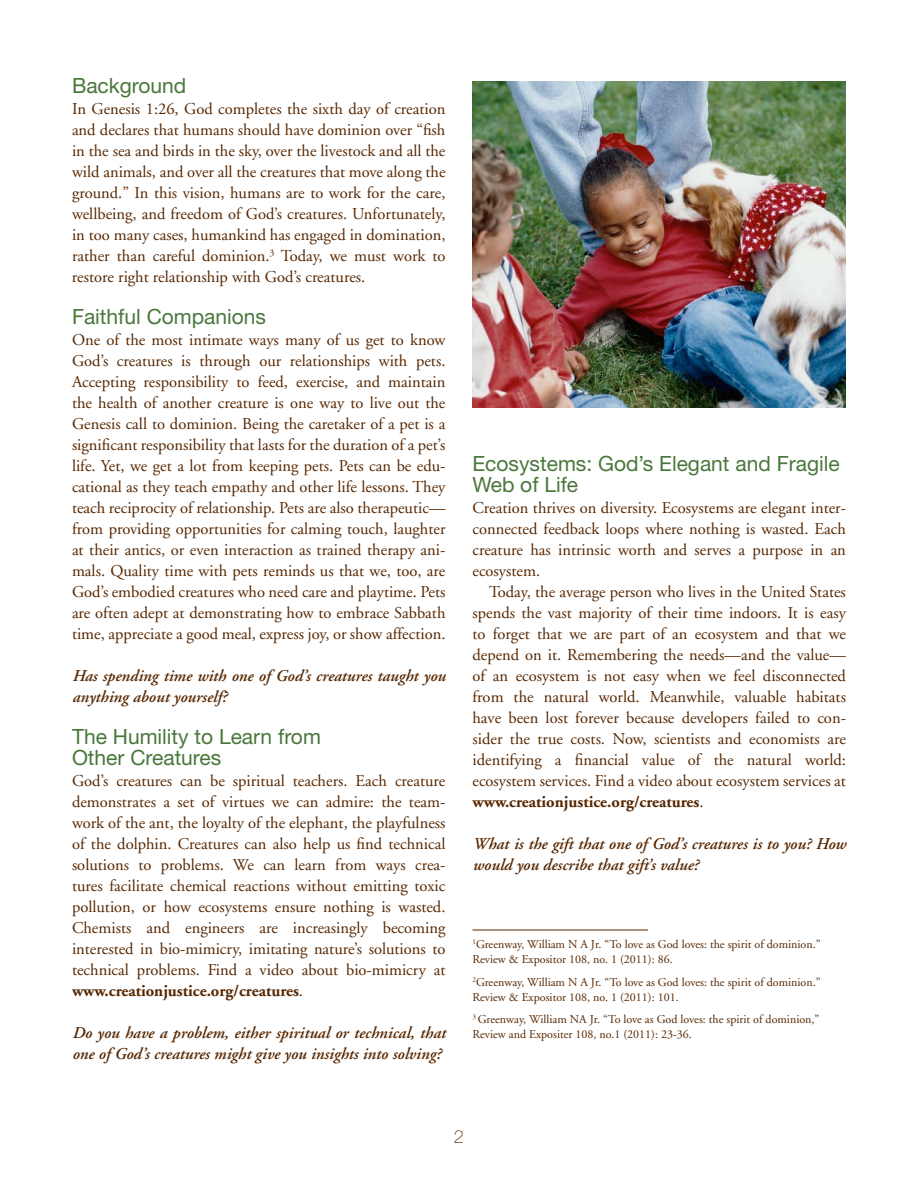
<style>
.page{position:relative;width:918px;height:1188px;background:#fff}
.page>*{position:absolute;margin:0;border:0;box-sizing:border-box;transform-origin:0 0}
.t1{font:21px/21px "Helvetica Neue";color:#49773b}
.t2{font:100 18px "Helvetica Neue";color:#572700}
.t3{font:16.5px/21px "Adobe Garamond";color:#572700;text-align:justify}
.t4{font:italic 600 16.5px/21px "Adobe Garamond";color:#572700}
.t5{font:12px/15px "Adobe Garamond";color:#572700}
.s1{font-weight:700}
</style>
<div class="page">
<hr style="left:472px;top:930px;width:176px;height:1px;background:#572700">
<img style="left:472px;top:81px;width:374px;height:327px">
<p class="t1" style="left:72px;top:75px;width:116px">Background</p>
<p class="t3" style="left:72px;top:99px;width:375px">In Genesis 1:26, God completes the sixth day of creation and declares that humans should have dominion over “fish in the sea and birds in the sky, over the livestock and all the wild animals, and over all the creatures that move along the ground.” In this vision, humans are to work for the care, wellbeing, and freedom of God’s creatures. Unfortunately, in too many cases, humankind has engaged in domination, rather than careful dominion.<sup>3</sup> Today, we must work to restore right relationship with God’s creatures.</p>
<p class="t1" style="left:72px;top:306px;width:196px">Faithful Companions</p>
<p class="t3" style="left:72px;top:330px;width:375px">One of the most intimate ways many of us get to know God’s creatures is through our relationships with pets.<br>Accepting responsibility to feed, exercise, and maintain the health of another creature is one way to live out the Genesis call to dominion. Being the caretaker of a pet is a significant responsibility that lasts for the duration of a pet’s life. Yet, we get a lot from keeping pets. Pets can be edu&shy;cational as they teach empathy and other life lessons. They teach reciprocity of relationship. Pets are also therapeutic— from providing opportunities for calming touch, laughter at their antics, or even interaction as trained therapy ani&shy;mals. Quality time with pets reminds us that we, too, are God’s embodied creatures who need care and playtime. Pets are often adept at demonstrating how to embrace Sabbath time, appreciate a good meal, express joy, or show affection.</p>
<p class="t4" style="left:72px;top:666px;width:375px">Has spending time with one of God’s creatures taught you anything about yourself?</p>
<p class="t1" style="left:72px;top:726px;width:250px">The Humility to Learn from<br>Other Creatures</p>
<p class="t3" style="left:72px;top:771px;width:375px">God’s creatures can be spiritual teachers. Each creature demonstrates a set of virtues we can admire: the team&shy;work of the ant, the loyalty of the elephant, the playfulness of the dolphin. Creatures can also help us find technical solutions to problems. We can learn from ways crea&shy;tures facilitate chemical reactions without emitting toxic pollution, or how ecosystems ensure nothing is wasted.<br>Chemists and engineers are increasingly becoming interested in bio-mimicry, imitating nature’s solutions to technical problems. Find a video about bio-mimicry at <span class="s1">www.creationjustice.org/creatures</span>.</p>
<p class="t4" style="left:72px;top:1023px;width:375px">Do you have a problem, either spiritual or technical, that one of God’s creatures might give you insights into solving?</p>
<p class="t1" style="left:472px;top:453px;width:369px">Ecosystems: God’s Elegant and Fragile<br>Web of Life</p>
<p class="t3" style="left:472px;top:498px;width:375px">Creation thrives on diversity. Ecosystems are elegant inter&shy;connected feedback loops where nothing is wasted. Each creature has intrinsic worth and serves a purpose in an ecosystem.</p>
<p class="t3" style="left:472px;top:582px;width:375px;text-indent:16px">Today, the average person who lives in the United States spends the vast majority of their time indoors. It is easy to forget that we are part of an ecosystem and that we depend on it. Remembering the needs—and the value— of an ecosystem is not easy when we feel disconnected from the natural world. Meanwhile, valuable habitats have been lost forever because developers failed to con&shy;sider the true costs. Now, scientists and economists are identifying a financial value of the natural world: ecosystem services. Find a video about ecosystem services at <span class="s1">www.creationjustice.org/creatures</span>.</p>
<p class="t4" style="left:472px;top:834px;width:375px">What is the gift that one of God’s creatures is to you? How would you describe that gift’s value?</p>
<p class="t5" style="left:472px;top:937px;width:350px"><sup>1</sup>Greenway, William N A Jr. “To love as God loves: the spirit of dominion.”<br>Review &amp; Expositor 108, no. 1 (2011): 86.</p>
<p class="t5" style="left:472px;top:975px;width:350px"><sup>2</sup>Greenway, William N A Jr. “To love as God loves: the spirit of dominion.”<br>Review &amp; Expositor 108, no. 1 (2011): 101.</p>
<p class="t5" style="left:472px;top:1012px;width:348px"><sup>3</sup> Greenway, William NA Jr. “To love as God loves: the spirit of dominion,”<br>Review and Expositer 108, no.1 (2011): 23-36.</p>
<p class="t2" style="left:454px;top:1126px;width:12px">2</p>
</div>
